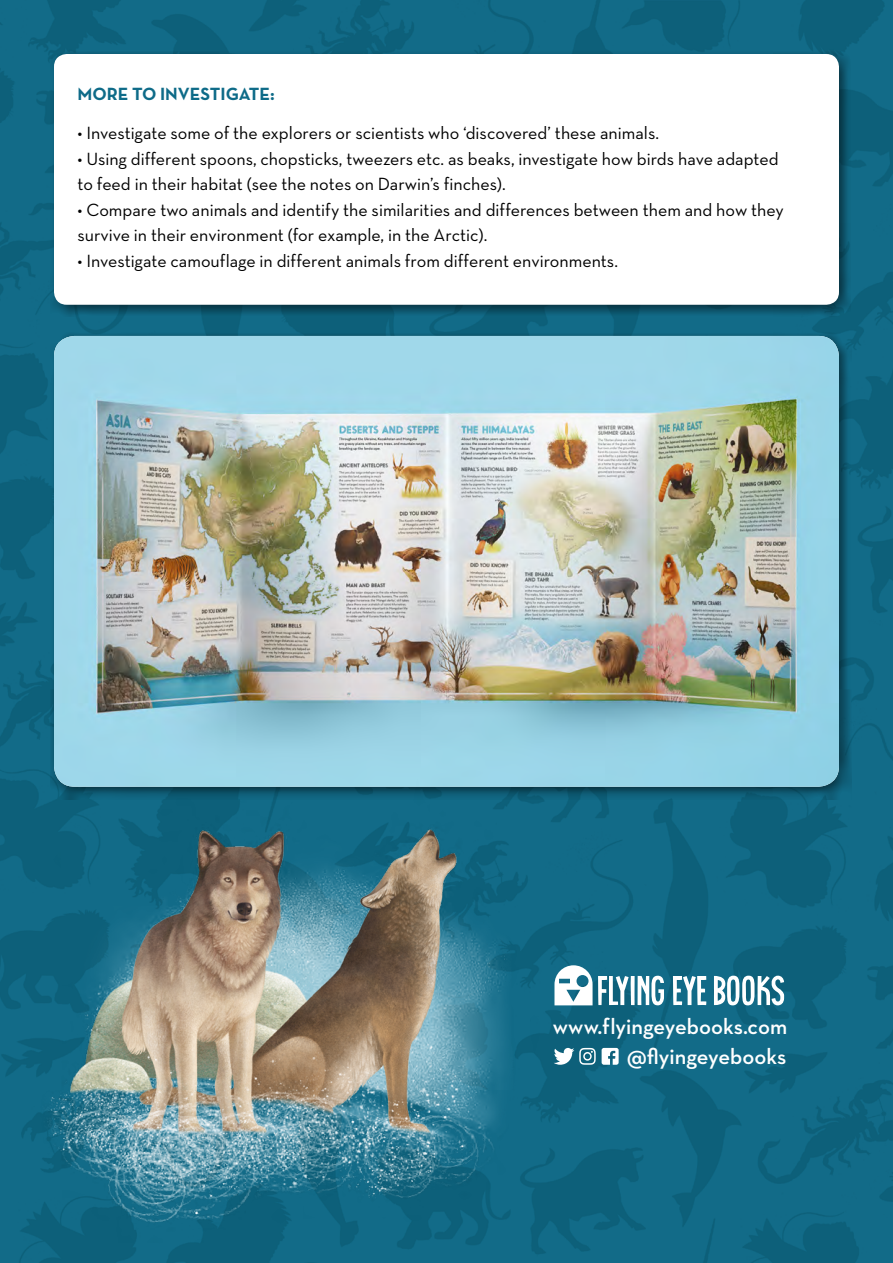
<style>
.page{position:relative;width:893px;height:1263px;background:#fff}
.page>*{position:absolute;margin:0;border:0;box-sizing:border-box;transform-origin:0 0}
.t1{font:600 22.35px "Neutraface Text";color:#fff}
.t2{font:18px/25.5px "Neutraface Text";color:#000}
.t3{font:700 18px "Neutraface Text";color:#0e6b88}
</style>
<div class="page">
<img style="left:0;top:0;width:893px;height:1263px">
<div style="left:50px;top:50px;width:801px;height:267px;background:#000;opacity:.5"></div>
<div style="left:54px;top:54px;width:785px;height:251px;background:#fff;border-radius:13px"></div>
<div style="left:50px;top:332px;width:801px;height:467px;background:#000;opacity:.5"></div>
<img style="left:54px;top:336px;width:785px;height:451px">
<svg style="left:613px;top:1048px;width:6px;height:17px"></svg>
<svg style="left:673px;top:976px;width:33px;height:29px"></svg>
<svg style="left:714px;top:975px;width:70px;height:31px"></svg>
<svg style="left:613px;top:965px;width:51px;height:40px"></svg>
<img style="left:0;top:723px;width:613px;height:520px">
<p class="t3" style="left:77px;top:83px;width:199px">MORE TO INVESTIGATE:</p>
<p class="t2" style="left:77px;top:120px;width:583px">• Investigate some of the explorers or scientists who ‘discovered’ these animals.</p>
<p class="t2" style="left:77px;top:146px;width:703px">• Using different spoons, chopsticks, tweezers etc. as beaks, investigate how birds have adapted to feed in their habitat (see the notes on Darwin’s finches).</p>
<p class="t2" style="left:77px;top:197px;width:708px">• Compare two animals and identify the similarities and differences between them and how they survive in their environment (for example, in the Arctic).</p>
<p class="t2" style="left:77px;top:248px;width:542px">• Investigate camouflage in different animals from different environments.</p>
<p class="t1" style="left:553px;top:1012px;width:236px">www.flyingeyebooks.com</p>
<p class="t1" style="left:627px;top:1042px;width:161px">@flyingeyebooks</p>
</div>
